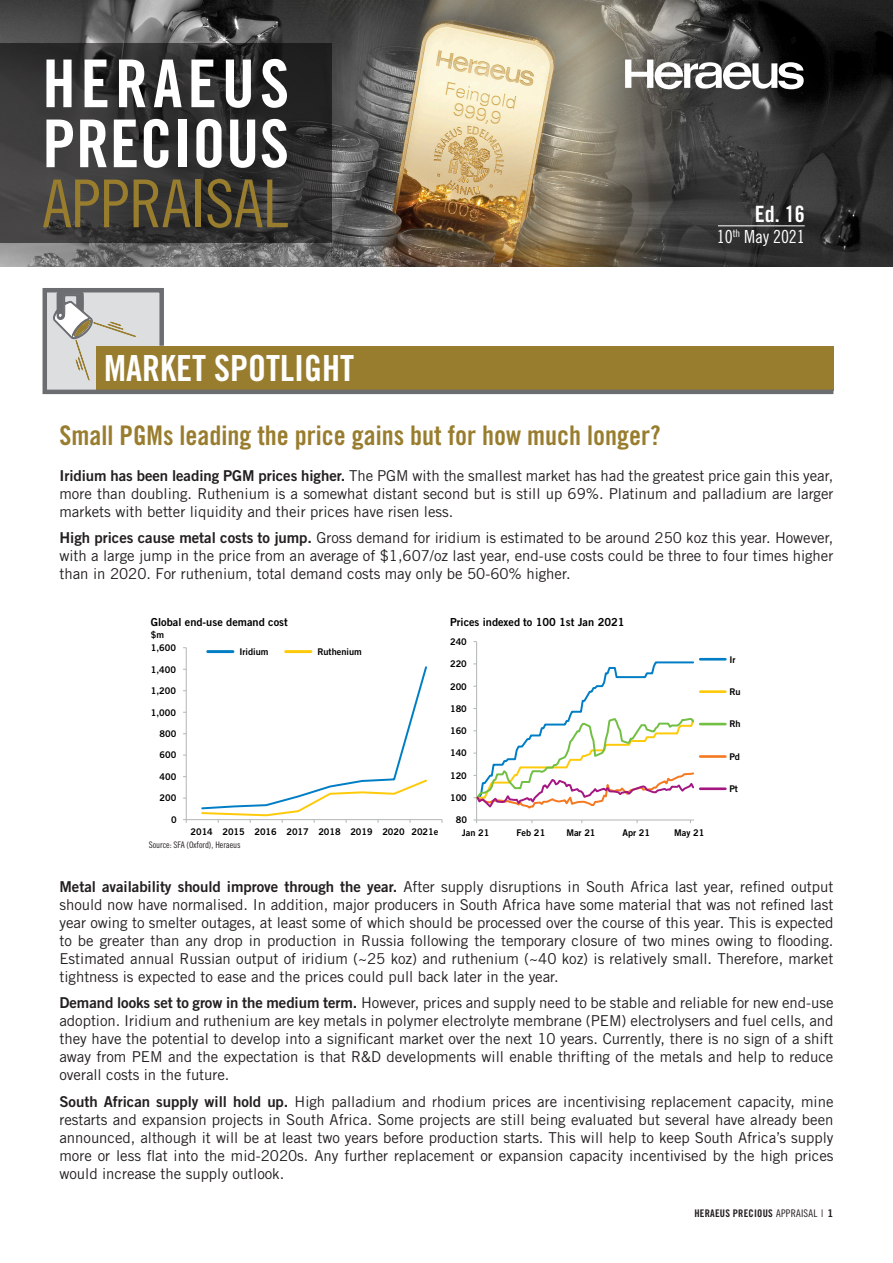
<style>
.page{position:relative;width:893px;height:1263px;background:#fff}
.page>*{position:absolute;margin:0;border:0;box-sizing:border-box;transform-origin:0 0}
.t1{font:66px "Trade Gothic LT Std Cn 18";letter-spacing:-.005em;color:#997d2e}
.t2{font:66px "Trade Gothic LT Std Bd Cn 20";letter-spacing:.01em;color:#fff}
.t3{font:66px "Trade Gothic LT Std Bd Cn 20";letter-spacing:.075em;color:#fff}
.Kapitel_groß{font:36px "Trade Gothic LT Std Bd Cn 20";color:#fff}
.Headline{font:27px "Trade Gothic LT Std Bd Cn 20";color:#997d2e}
.t4{font:22.5px "Trade Gothic LT Std Bd Cn 20";color:#fff}
.t5{font:18px "Trade Gothic LT Std Cn 18";color:#fff}
.Paragraph_Style_2{font:15px/18px "Trade Gothic LT Std";letter-spacing:-.005em;color:#231f20;text-align:justify}
.t6{font:11.1px "Trade Gothic LT Std Bd 2";color:#000001}
.t7{font:10.5px "Trade Gothic LT Std Bd Cn 20";letter-spacing:.02em;color:#231f20}
.t8{font:9.15px "Trade Gothic LT Std Bd 2";letter-spacing:-.005em;color:#000001}
.Copy{font:9px "Trade Gothic LT Std Cn 18";letter-spacing:-.005em;color:#231f20}
.s1{font-family:"Trade Gothic LT Std Bd 2"}
.s2{font-family:"Trade Gothic LT Std Cn 18"}
.s3{font-family:"Trade Gothic LT Std";font-weight:300}
</style>
<div class="page">
<img style="left:0;top:0;width:893px;height:267px">
<svg style="left:625px;top:60px;width:179px;height:29px"></svg>
<svg style="left:0;top:44px;width:332px;height:199px;background:#323131"></svg>
<svg style="left:42px;top:288px;width:792px;height:107px"></svg>
<svg style="left:53px;top:292px;width:83px;height:92px;background:#c4bead"></svg>
<hr style="left:718px;top:225px;width:87px;height:1px;background:#fff">
<hr style="left:476px;top:642px;width:1px;height:178px;background:#b2b6b6">
<hr style="left:477px;top:819px;width:217px;height:1px;background:#b2b6b6">
<svg style="left:473px;top:661px;width:222px;height:148px"></svg>
<hr style="left:700px;top:658px;width:25px;height:2px;background:#007ec5">
<hr style="left:700px;top:690px;width:25px;height:3px;background:#feca0a">
<hr style="left:700px;top:723px;width:25px;height:2px;background:#71bf44">
<hr style="left:700px;top:755px;width:25px;height:3px;background:#f47921">
<hr style="left:700px;top:787px;width:25px;height:3px;background:#a41681">
<hr style="left:186px;top:648px;width:1px;height:172px;background:#b2b6b6">
<hr style="left:186px;top:819px;width:256px;height:1px;background:#b2b6b6">
<svg style="left:200px;top:666px;width:229px;height:157px"></svg>
<hr style="left:208px;top:650px;width:25px;height:3px;background:#007ec5">
<hr style="left:286px;top:650px;width:25px;height:3px;background:#feca0a">
<p class="t3" style="left:43px;top:44px;width:248px">HERAEUS</p>
<p class="t2" style="left:43px;top:104px;width:248px">PRECIOUS</p>
<p class="t1" style="left:43px;top:164px;width:247px">APPRAISAL</p>
<p class="Kapitel_groß" style="left:104px;top:346px;width:251px">MARKET SPOTLIGHT</p>
<p class="Headline" style="left:60px;top:419px;width:603px">Small PGMs leading the price gains but for how much longer?</p>
<p class="t4" style="left:755px;top:200px;width:51px">Ed. 16</p>
<p class="t5" style="left:717px;top:226px;width:90px">10<sup>th</sup> May 2021</p>
<p class="Paragraph_Style_2" style="left:60px;top:466px;width:775px"><span class="s1">Iridium has been leading PGM prices higher.</span> The PGM with the smallest market has had the greatest price gain this year, more than doubling. Ruthenium is a somewhat distant second but is still up 69%. Platinum and palladium are larger markets with better liquidity and their prices have risen less.</p>
<p class="Paragraph_Style_2" style="left:60px;top:529px;width:775px"><span class="s1">High prices cause metal costs to jump.</span> Gross demand for iridium is estimated to be around 250 koz this year. However, with a large jump in the price from an average of $1,607/oz last year, end-use costs could be three to four times higher than in 2020. For ruthenium, total demand costs may only be 50-60% higher.</p>
<p class="t6" style="left:151px;top:615px;width:138px">Global end-use demand cost</p>
<p class="t6" style="left:450px;top:615px;width:176px">Prices indexed to 100 1st Jan 2021</p>
<p class="t8" style="left:151px;top:629px;width:15px">$m</p>
<p class="t8" style="left:151px;top:642px;width:27px">1,600</p>
<p class="t8" style="left:239px;top:646px;width:31px">Iridium</p>
<p class="t8" style="left:317px;top:646px;width:46px">Ruthenium</p>
<p class="t8" style="left:450px;top:636px;width:18px">240</p>
<p class="t8" style="left:151px;top:664px;width:27px">1,400</p>
<p class="t8" style="left:450px;top:658px;width:18px">220</p>
<p class="t8" style="left:151px;top:685px;width:27px">1,200</p>
<p class="t8" style="left:450px;top:680px;width:18px">200</p>
<p class="t8" style="left:151px;top:707px;width:27px">1,000</p>
<p class="t8" style="left:450px;top:703px;width:18px">180</p>
<p class="t8" style="left:160px;top:728px;width:18px">800</p>
<p class="t8" style="left:450px;top:725px;width:18px">160</p>
<p class="t8" style="left:160px;top:749px;width:18px">600</p>
<p class="t8" style="left:450px;top:747px;width:18px">140</p>
<p class="t8" style="left:160px;top:771px;width:18px">400</p>
<p class="t8" style="left:450px;top:770px;width:18px">120</p>
<p class="t8" style="left:160px;top:792px;width:18px">200</p>
<p class="t8" style="left:450px;top:792px;width:18px">100</p>
<p class="t8" style="left:729px;top:654px;width:8px">Ir</p>
<p class="t8" style="left:729px;top:686px;width:13px">Ru</p>
<p class="t8" style="left:729px;top:718px;width:13px">Rh</p>
<p class="t8" style="left:729px;top:751px;width:12px">Pd</p>
<p class="t8" style="left:729px;top:783px;width:10px">Pt</p>
<p class="t8" style="left:171px;top:814px;width:7px">0</p>
<p class="t8" style="left:456px;top:814px;width:13px">80</p>
<p class="t8" style="left:190px;top:826px;width:249px">2014 2015 2016 2017 2018 2019 2020 2021e</p>
<p class="t8" style="left:462px;top:827px;width:29px">Jan 21</p>
<p class="t8" style="left:516px;top:827px;width:30px">Feb 21</p>
<p class="t8" style="left:566px;top:827px;width:31px">Mar 21</p>
<p class="t8" style="left:622px;top:827px;width:29px">Apr 21</p>
<p class="t8" style="left:674px;top:827px;width:32px">May 21</p>
<p class="Copy" style="left:149px;top:840px;width:93px">Source: SFA (Oxford), Heraeus</p>
<p class="Paragraph_Style_2" style="left:60px;top:877px;width:775px"><span class="s1">Metal availability should improve through the year.</span> After supply disruptions in South Africa last year, refined output should now have normalised. In addition, major producers in South Africa have some material that was not refined last year owing to smelter outages, at least some of which should be processed over the course of this year. This is expected to be greater than any drop in production in Russia following the temporary closure of two mines owing to flooding.<br>Estimated annual Russian output of iridium (~25 koz) and ruthenium (~40 koz) is relatively small. Therefore, market tightness is expected to ease and the prices could pull back later in the year.</p>
<p class="Paragraph_Style_2" style="left:60px;top:994px;width:775px"><span class="s1">Demand looks set to grow in the medium term.</span> However, prices and supply need to be stable and reliable for new end-use adoption. Iridium and ruthenium are key metals in polymer electrolyte membrane (PEM) electrolysers and fuel cells, and they have the potential to develop into a significant market over the next 10 years. Currently, there is no sign of a shift away from PEM and the expectation is that R&amp;D developments will enable thrifting of the metals and help to reduce overall costs in the future.</p>
<p class="Paragraph_Style_2" style="left:60px;top:1092px;width:775px"><span class="s1">South African supply will hold up.</span> High palladium and rhodium prices are incentivising replacement capacity, mine restarts and expansion projects in South Africa. Some projects are still being evaluated but several have already been announced, although it will be at least two years before production starts. This will help to keep South Africa’s supply more or less flat into the mid-2020s. Any further replacement or expansion capacity incentivised by the high prices would increase the supply outlook.</p>
<p class="t7" style="left:694px;top:1207px;width:141px">HERAEUS PRECIOUS <span class="s2">APPRAISAL</span> <span class="s3">I</span> <span class="s1">1</span></p>
</div>
